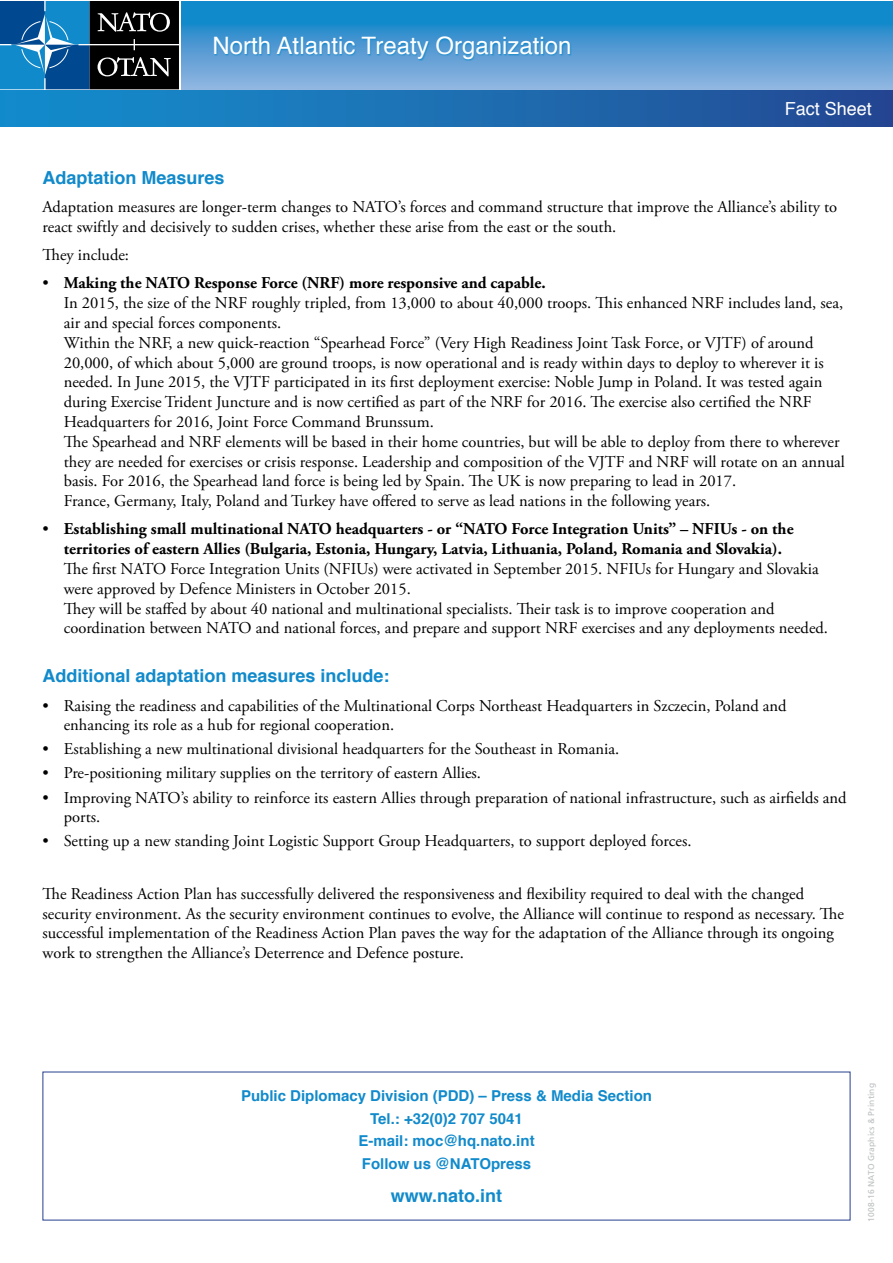
<style>
.page{position:relative;width:893px;height:1263px;background:#fff}
.page>*{position:absolute;margin:0;border:0;box-sizing:border-box;transform-origin:0 0}
.t1{font:24px "Helvetica";color:#fff}
.t2{font:700 18px "Helvetica";color:#118acb}
.t3{font:18px "Helvetica";color:#fff}
.t4{font:16.5px/19.8px "Adobe Garamond Pro";color:#000}
.t5{font:700 16.5px/19.8px "Adobe Garamond Pro";color:#000;text-align:center}
.t6{font:700 15px/22.5px "Helvetica";color:#118acb;text-align:center}
.t7{font:8.4px "Frutiger";letter-spacing:.02em;color:#bcbec0}
.s1{font-weight:700}
.s2{font-weight:400}
</style>
<div class="page">
<svg style="left:181px;top:1px;width:711px;height:88px;background:#4799d3"></svg>
<svg style="left:0;top:89px;width:180px;height:2px"></svg>
<svg style="left:0;top:1px;width:179px;height:88px;background:#1e4b69"></svg>
<div style="left:214px;top:37px;width:358px;height:24px;background:#118acb;opacity:.75"></div>
<div style="left:0;top:91px;width:892px;height:36px;background:linear-gradient(to right,#1491cf,#254a93)"></div>
<h1 class="t1" style="left:213px;top:36px;width:360px">North Atlantic Treaty Organization</h1>
<p class="t3" style="left:785px;top:101px;width:89px">Fact Sheet</p>
<p class="t2" style="left:43px;top:170px;width:184px">Adaptation Measures</p>
<p class="t4" style="left:43px;top:197px;width:796px">Adaptation measures are longer-term changes to NATO’s forces and command structure that improve the Alliance’s ability to react swiftly and decisively to sudden crises, whether these arise from the east or the south.</p>
<p class="t4" style="left:43px;top:245px;width:88px">They include:</p>
<p class="t4" style="left:64px;top:274px;width:783px;text-indent:-21px">• <span class="s1">Making the NATO Response Force (NRF) more responsive and capable.<br></span>In 2015, the size of the NRF roughly tripled, from 13,000 to about 40,000 troops. This enhanced NRF includes land, sea, air and special forces components.<br>Within the NRF, a new quick-reaction “Spearhead Force” (Very High Readiness Joint Task Force, or VJTF) of around 20,000, of which about 5,000 are ground troops, is now operational and is ready within days to deploy to wherever it is needed. In June 2015, the VJTF participated in its first deployment exercise: Noble Jump in Poland. It was tested again during Exercise Trident Juncture and is now certified as part of the NRF for 2016. The exercise also certified the NRF Headquarters for 2016, Joint Force Command Brunssum.<br>The Spearhead and NRF elements will be based in their home countries, but will be able to deploy from there to wherever they are needed for exercises or crisis response. Leadership and composition of the VJTF and NRF will rotate on an annual basis. For 2016, the Spearhead land force is being led by Spain. The UK is now preparing to lead in 2017.<br>France, Germany, Italy, Poland and Turkey have offered to serve as lead nations in the following years.</p>
<p class="t5" style="left:43px;top:520px;width:753px"><span class="s2">•</span> Establishing small multinational NATO headquarters - or “NATO Force Integration Units” – NFIUs - on the territories of eastern Allies (Bulgaria, Estonia, Hungary, Latvia, Lithuania, Poland, Romania and Slovakia).</p>
<p class="t4" style="left:64px;top:559px;width:766px">The first NATO Force Integration Units (NFIUs) were activated in September 2015. NFIUs for Hungary and Slovakia were approved by Defence Ministers in October 2015.<br>They will be staffed by about 40 national and multinational specialists. Their task is to improve cooperation and coordination between NATO and national forces, and prepare and support NRF exercises and any deployments needed.</p>
<p class="t2" style="left:43px;top:668px;width:349px">Additional adaptation measures include:</p>
<p class="t4" style="left:64px;top:696px;width:724px;text-indent:-21px">• Raising the readiness and capabilities of the Multinational Corps Northeast Headquarters in Szczecin, Poland and enhancing its role as a hub for regional cooperation.</p>
<p class="t4" style="left:43px;top:740px;width:578px">• Establishing a new multinational divisional headquarters for the Southeast in Romania.</p>
<p class="t4" style="left:43px;top:764px;width:440px">• Pre-positioning military supplies on the territory of eastern Allies.</p>
<p class="t4" style="left:64px;top:788px;width:784px;text-indent:-21px">• Improving NATO’s ability to reinforce its eastern Allies through preparation of national infrastructure, such as airfields and ports.</p>
<p class="t4" style="left:43px;top:832px;width:650px">• Setting up a new standing Joint Logistic Support Group Headquarters, to support deployed forces.</p>
<p class="t4" style="left:43px;top:884px;width:803px">The Readiness Action Plan has successfully delivered the responsiveness and flexibility required to deal with the changed security environment. As the security environment continues to evolve, the Alliance will continue to respond as necessary. The successful implementation of the Readiness Action Plan paves the way for the adaptation of the Alliance through its ongoing work to strengthen the Alliance’s Deterrence and Defence posture.</p>
<p class="t6" style="left:241px;top:1086px;width:412px">Public Diplomacy Division (PDD) – Press &amp; Media Section<br>Tel.: +32(0)2 707 5041<br>E-mail: moc@hq.nato.int<br>Follow us @NATOpress</p>
<p class="t2" style="left:391px;top:1188px;width:113px">www.nato.int</p>
<p class="t7" style="left:866px;top:1221px;width:140px;rotate:-90deg">1008-16 NATO Graphics &amp; Printing</p>
</div>
